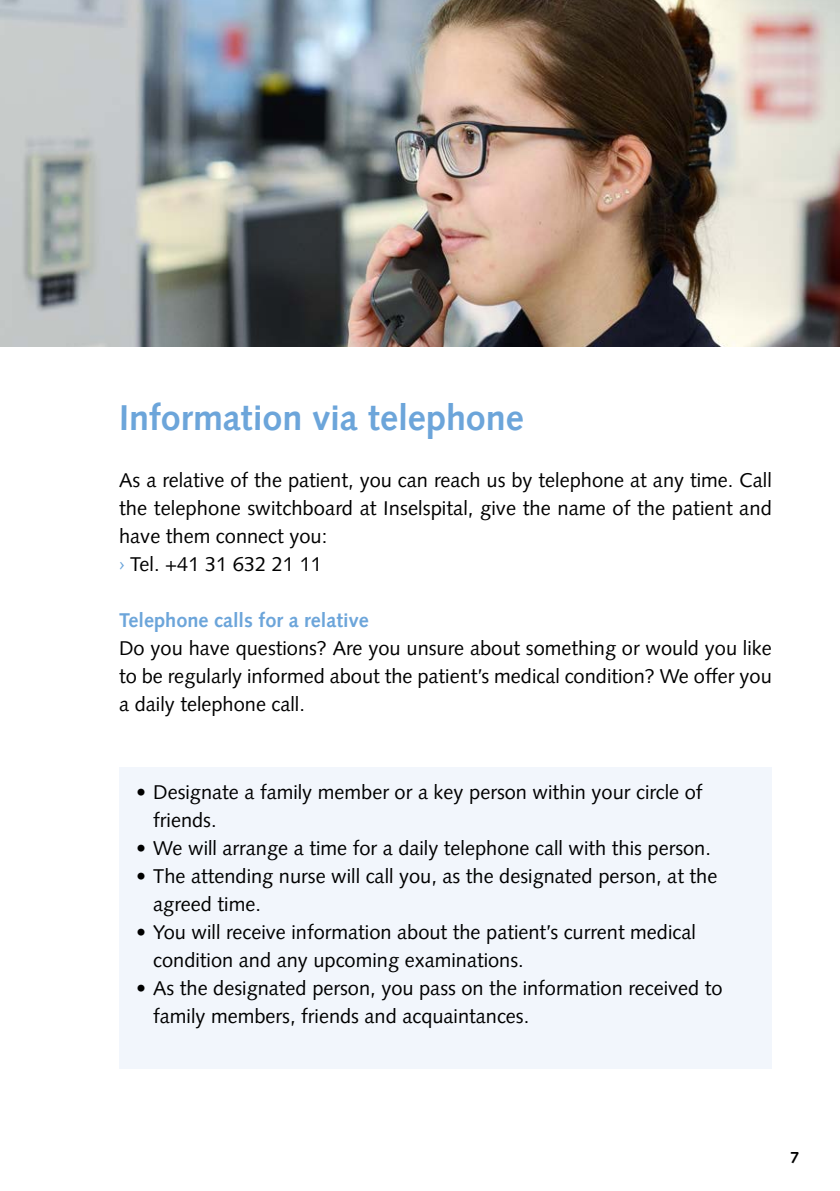
<style>
.page{position:relative;width:840px;height:1191px;background:#fff}
.page>*{position:absolute;margin:0;border:0;box-sizing:border-box;transform-origin:0 0}
.t1{font:700 36px "Syntax LT Pro";color:#6ca5da}
.t2{font:20px/28px "Syntax LT Pro";color:#000}
.t3{font:700 20px "Syntax LT Pro";color:#6ca5da}
.t4{font:700 16px "Syntax LT Pro";color:#000}
.s1{color:#6ca5da}
</style>
<div class="page">
<img style="left:0;top:0;width:839px;height:347px">
<div style="left:119px;top:767px;width:652px;height:301px;background:#f2f6fc"></div>
<h1 class="t1" style="left:119px;top:396px;width:406px">Information via telephone</h1>
<p class="t2" style="left:119px;top:466px;width:654px">As a relative of the patient, you can reach us by telephone at any time. Call the telephone switchboard at Inselspital, give the name of the patient and have them connect you:<br><span class="s1">›</span> Tel. +41 31 632 21 11</p>
<p class="t3" style="left:119px;top:608px;width:251px">Telephone calls for a relative</p>
<p class="t2" style="left:119px;top:634px;width:653px;text-align:justify">Do you have questions? Are you unsure about something or would you like to be regularly informed about the patient’s medical condition? We offer you a daily telephone call.</p>
<p class="t2" style="left:153px;top:778px;width:550px;text-indent:-17px">• Designate a family member or a key person within your circle of friends.</p>
<p class="t2" style="left:136px;top:834px;width:576px">• We will arrange a time for a daily telephone call with this person.</p>
<p class="t2" style="left:153px;top:862px;width:565px;text-indent:-17px">• The attending nurse will call you, as the designated person, at the agreed time.</p>
<p class="t2" style="left:153px;top:918px;width:544px;text-indent:-17px">• You will receive information about the patient’s current medical condition and any upcoming examinations.</p>
<p class="t2" style="left:153px;top:974px;width:570px;text-indent:-17px">• As the designated person, you pass on the information received to family members, friends and acquaintances.</p>
<p class="t4" style="left:790px;top:1148px;width:10px">7</p>
</div>
